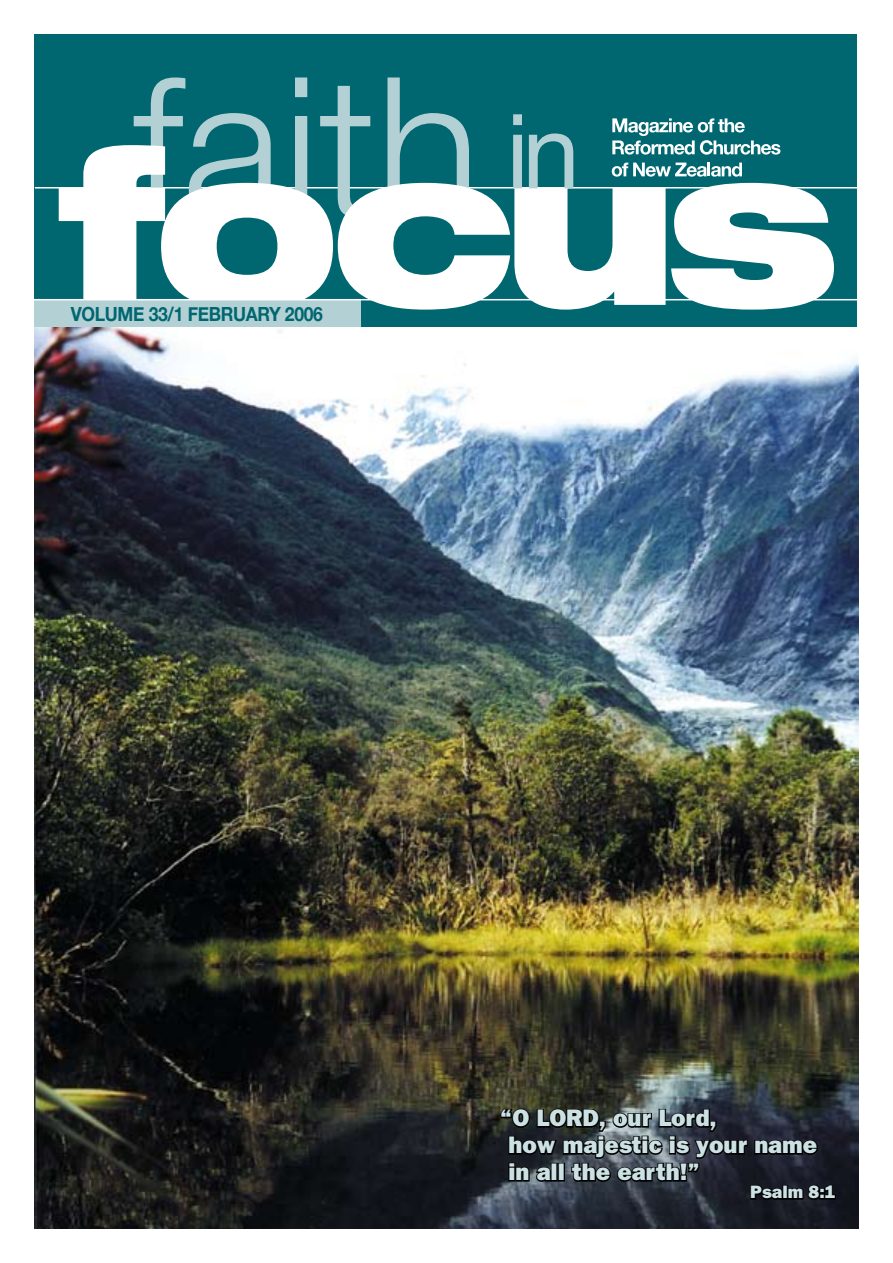
<style>
.page{position:relative;width:893px;height:1263px;background:#fff}
.page>*{position:absolute;margin:0;border:0;box-sizing:border-box;transform-origin:0 0}
.t1{font:800 24px/27px "Franklin Gothic";color:#cce1e3}
.t2{font:700 19.5px "Helvetica Neue";letter-spacing:-.02em;color:#006771;scale:.9 1}
.t3{font:800 18px "Franklin Gothic";color:#cce1e3}
</style>
<div class="page">
<img style="left:34px;top:326px;width:825px;height:903px">
<div style="left:34px;top:34px;width:823px;height:292px;background:#006771"></div>
<hr style="left:35px;top:187px;width:837px;height:1px;background:#fff">
<div style="left:34px;top:300px;width:327px;height:26px;background:#b3d1d4"></div>
<hr style="left:34px;top:299px;width:837px;height:1px;background:#fff">
<svg style="left:59px;top:77px;width:775px;height:233px"></svg>
<svg style="left:499px;top:1107px;width:338px;height:94px"></svg>
<p class="t2" style="left:71px;top:302px;width:282px">VOLUME 33/1 FEBRUARY 2006</p>
<p class="t1" style="left:508px;top:1104px;width:310px;text-indent:-8px">“O LORD, our Lord,<br>how majestic is your name in all the earth!”</p>
<p class="t3" style="left:750px;top:1182px;width:87px">Psalm 8:1</p>
</div>
